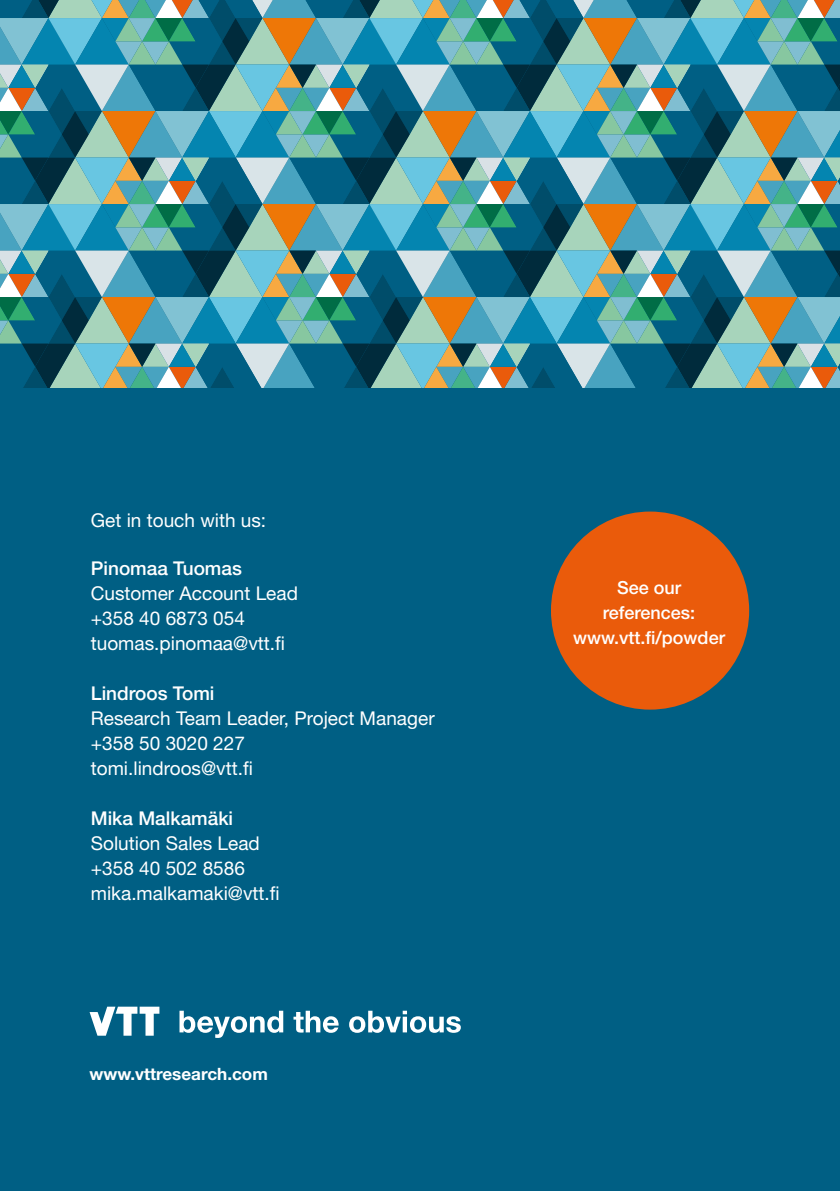
<style>
.page{position:relative;width:840px;height:1191px;background:#fff}
.page>*{position:absolute;margin:0;border:0;box-sizing:border-box;transform-origin:0 0}
.t1{font:19px/25px "Helvetica Neue";color:#fff}
.t2{font:500 19px "Helvetica Neue";color:#fff}
.t3{font:500 18px/25px "Helvetica Neue";color:#fff;text-align:center}
.t4{font:700 17px "Helvetica Neue";color:#fff}
</style>
<div class="page">
<div style="left:0;top:0;width:839px;height:1191px;background:#005f84"></div>
<svg style="left:0;top:0;width:839px;height:388px"></svg>
<svg style="left:179px;top:1010px;width:104px;height:28px"></svg>
<svg style="left:293px;top:1010px;width:46px;height:22px"></svg>
<svg style="left:349px;top:1010px;width:111px;height:22px"></svg>
<svg style="left:89px;top:1006px;width:70px;height:29px"></svg>
<div style="left:550px;top:511px;width:198px;height:198px;background:#ea5b0b;border-radius:50%"></div>
<p class="t1" style="left:91px;top:507px;width:177px">Get in touch with us:</p>
<p class="t2" style="left:91px;top:557px;width:153px">Pinomaa Tuomas</p>
<p class="t1" style="left:91px;top:580px;width:208px">Customer Account Lead +358 40 6873 054 tuomas.pinomaa@vtt.fi</p>
<p class="t2" style="left:91px;top:682px;width:125px">Lindroos Tomi</p>
<p class="t1" style="left:91px;top:706px;width:345px">Research Team Leader, Project Manager +358 50 3020 227<br>tomi.lindroos@vtt.fi</p>
<p class="t2" style="left:91px;top:807px;width:144px">Mika Malkamäki</p>
<p class="t1" style="left:91px;top:831px;width:190px">Solution Sales Lead +358 40 502 8586 mika.malkamaki@vtt.fi</p>
<p class="t4" style="left:89px;top:1063px;width:180px">www.vttresearch.com</p>
<p class="t3" style="left:572px;top:575px;width:153px">See our references: www.vtt.fi/powder</p>
</div>
